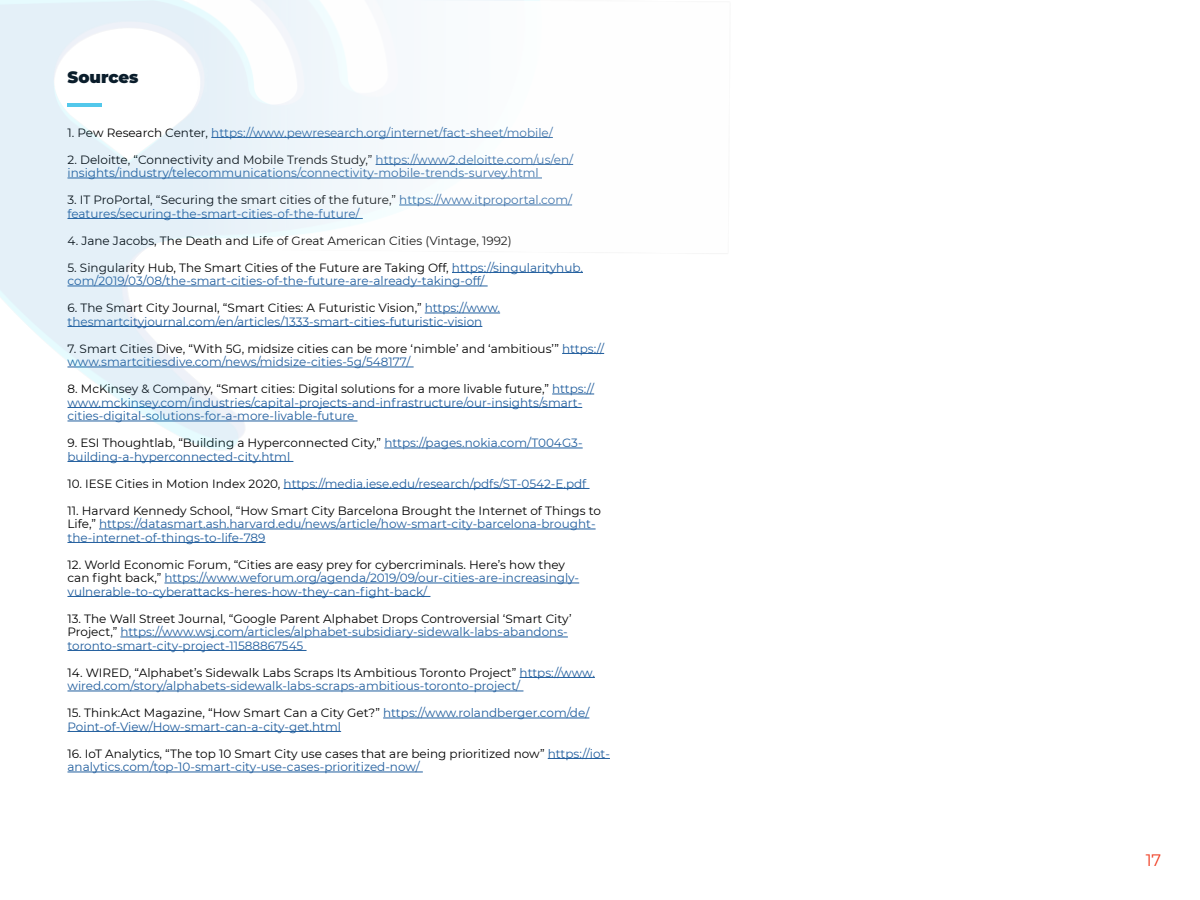
<style>
.page{position:relative;width:1200px;height:900px;background:#fff}
.page>*{position:absolute;margin:0;border:0;box-sizing:border-box;transform-origin:0 0}
.t1{font:900 16.5px "Montserrat";color:#0a1d2b}
.t2{font:16.5px "Montserrat";color:#ef3e23}
.t3{font:12px/13.5px "Montserrat";color:#215e9e}
.t4{font:12px/13.5px "Montserrat";color:#000}
.s1{color:#000}
.s2{color:#215e9e}
</style>
<div class="page">
<hr style="left:99px;top:529px;width:497px;height:1px;background:#215e9e">
<hr style="left:68px;top:542px;width:198px;height:1px;background:#215e9e">
<hr style="left:164px;top:583px;width:415px;height:1px;background:#215e9e">
<hr style="left:68px;top:596px;width:362px;height:1px;background:#215e9e">
<hr style="left:120px;top:637px;width:448px;height:1px;background:#215e9e">
<hr style="left:68px;top:650px;width:239px;height:1px;background:#215e9e">
<hr style="left:520px;top:677px;width:75px;height:1px;background:#215e9e">
<hr style="left:68px;top:691px;width:455px;height:1px;background:#215e9e">
<hr style="left:383px;top:718px;width:206px;height:1px;background:#215e9e">
<hr style="left:68px;top:731px;width:273px;height:1px;background:#215e9e">
<hr style="left:548px;top:758px;width:62px;height:1px;background:#215e9e">
<hr style="left:68px;top:772px;width:355px;height:1px;background:#215e9e">
<img style="left:0;top:0;width:605px;height:489px">
<p class="t1" style="left:68px;top:65px;width:73px">Sources</p>
<p class="t3" style="left:68px;top:125px;width:487px"><span class="s1">1. Pew Research Center,</span> https://www.pewresearch.org/internet/fact-sheet/mobile/</p>
<p class="t3" style="left:68px;top:152px;width:507px"><span class="s1">2. Deloitte, “Connectivity and Mobile Trends Study,”</span> https://www2.deloitte.com/us/en/ insights/industry/telecommunications/connectivity-mobile-trends-survey.html</p>
<p class="t3" style="left:68px;top:193px;width:506px"><span class="s1">3. IT ProPortal, “Securing the smart cities of the future,”</span> https://www.itproportal.com/ features/securing-the-smart-cities-of-the-future/</p>
<p class="t4" style="left:68px;top:233px;width:446px">4. Jane Jacobs, The Death and Life of Great American Cities (Vintage, 1992)</p>
<p class="t3" style="left:68px;top:260px;width:517px"><span class="s1">5. Singularity Hub, The Smart Cities of the Future are Taking Off,</span> https://singularityhub. com/2019/03/08/the-smart-cities-of-the-future-are-already-taking-off/</p>
<p class="t3" style="left:68px;top:301px;width:434px"><span class="s1">6. The Smart City Journal, “Smart Cities: A Futuristic Vision,”</span> https://www. thesmartcityjournal.com/en/articles/1333-smart-cities-futuristic-vision</p>
<p class="t4" style="left:68px;top:341px;width:538px">7. Smart Cities Dive, “With 5G, midsize cities can be more ‘nimble’ and ‘ambitious’” <span class="s2">https:// www.smartcitiesdive.com/news/midsize-cities-5g/548177/</span></p>
<p class="t3" style="left:68px;top:382px;width:528px"><span class="s1">8. McKinsey &amp; Company, “Smart cities: Digital solutions for a more livable future,”</span> https:// www.mckinsey.com/industries/capital-projects-and-infrastructure/our-insights/smart&shy;cities-digital-solutions-for-a-more-livable-future</p>
<p class="t3" style="left:68px;top:436px;width:517px"><span class="s1">9. ESI Thoughtlab, “Building a Hyperconnected City,”</span> https://pages.nokia.com/T004G3- building-a-hyperconnected-city.html</p>
<p class="t3" style="left:68px;top:476px;width:520px"><span class="s1">10. IESE Cities in Motion Index 2020,</span> https://media.iese.edu/research/pdfs/ST-0542-E.pdf</p>
<p class="t3" style="left:68px;top:503px;width:535px"><span class="s1">11. Harvard Kennedy School, “How Smart City Barcelona Brought the Internet of Things to<br>Life,”</span> https://datasmart.ash.harvard.edu/news/article/how-smart-city-barcelona-brought&shy;the-internet-of-things-to-life-789</p>
<p class="t3" style="left:68px;top:557px;width:513px"><span class="s1">12. World Economic Forum, “Cities are easy prey for cybercriminals. Here’s how they can fight back,”</span> https://www.weforum.org/agenda/2019/09/our-cities-are-increasingly&shy;vulnerable-to-cyberattacks-heres-how-they-can-fight-back/</p>
<p class="t3" style="left:68px;top:611px;width:506px"><span class="s1">13. The Wall Street Journal, “Google Parent Alphabet Drops Controversial ‘Smart City’<br>Project,”</span> https://www.wsj.com/articles/alphabet-subsidiary-sidewalk-labs-abandons&shy;toronto-smart-city-project-11588867545</p>
<p class="t3" style="left:68px;top:665px;width:529px"><span class="s1">14. WIRED, “Alphabet’s Sidewalk Labs Scraps Its Ambitious Toronto Project”</span> https://www. wired.com/story/alphabets-sidewalk-labs-scraps-ambitious-toronto-project/</p>
<p class="t3" style="left:68px;top:706px;width:523px"><span class="s1">15. Think:Act Magazine, “How Smart Can a City Get?”</span> https://www.rolandberger.com/de/<br>Point-of-View/How-smart-can-a-city-get.html</p>
<p class="t3" style="left:68px;top:746px;width:544px"><span class="s1">16. IoT Analytics, “The top 10 Smart City use cases that are being prioritized now”</span> https://iot&shy;analytics.com/top-10-smart-city-use-cases-prioritized-now/</p>
<p class="t2" style="left:1146px;top:849px;width:17px">17</p>
</div>
